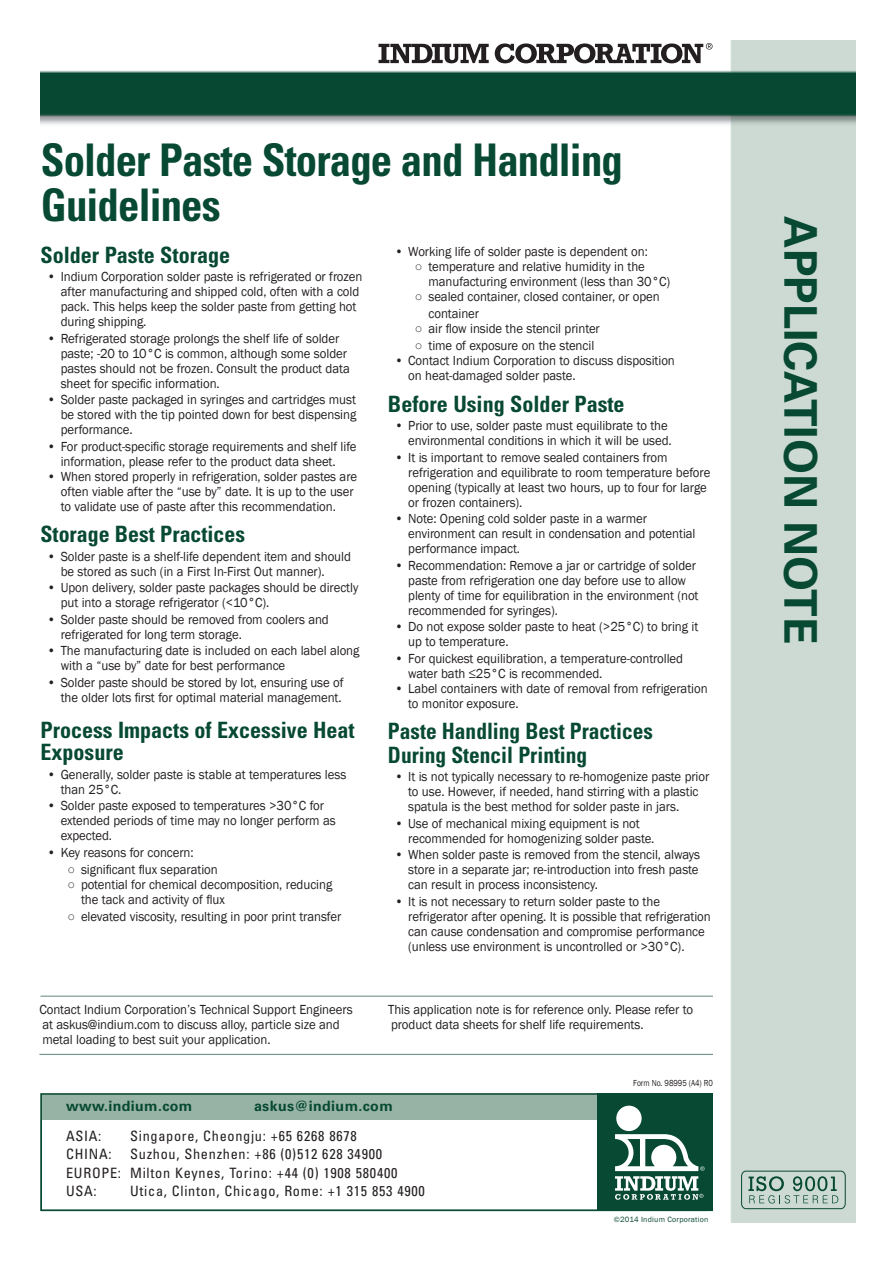
<style>
.page{position:relative;width:893px;height:1263px;background:#fff}
.page>*{position:absolute;margin:0;border:0;box-sizing:border-box;transform-origin:0 0}
.heading_main{font:700 condensed 45px/45px "Univers LT Std";letter-spacing:-.02em;color:#074932;scale:.95 1}
.side_subhead{font:700 45px "Univers LT Std";color:#074932}
.bulleted_list{font:700 condensed 22.5px/22.5px "Univers LT Std";color:#074932}
.bulleted_list-2{font:700 condensed 22.5px/24px "Univers LT Std";color:#074932;scale:.95 1}
.t1{font:condensed 14.25px "Univers LT Std";letter-spacing:.05em;color:#231f20}
.t2{font:700 14.25px "Univers LT Std";letter-spacing:.025em;color:#074932}
.bulleted_list-3{font:13.5px/15px "Franklin Gothic";letter-spacing:-.005em;color:#231f20;scale:.95 1}
.t3{font:9px "Franklin Gothic";letter-spacing:-.005em;color:#231f20;scale:.85 1}
.t4{font:7.8px "Franklin Gothic";letter-spacing:.03em;color:#074932}
</style>
<div class="page">
<img style="left:40px;top:40px;width:815px;height:1182px">
<div style="left:41px;top:1093px;width:666px;height:118px;background:#fff"></div>
<div style="left:40px;top:1093px;width:673px;height:26px;background:#97b3a6"></div>
<div style="left:41px;top:1093px;width:672px;height:118px;border:1px solid #074932"></div>
<div style="left:597px;top:1093px;width:115px;height:118px;background:#074932"></div>
<div style="left:616px;top:1106px;width:26px;height:25px;background:#fff;border-radius:50%"></div>
<svg style="left:615px;top:1134px;width:90px;height:66px"></svg>
<svg style="left:378px;top:44px;width:111px;height:19px"></svg>
<svg style="left:495px;top:43px;width:218px;height:20px"></svg>
<svg style="left:741px;top:1171px;width:105px;height:38px;background:#a4bcb3"></svg>
<hr style="left:41px;top:995px;width:672px;height:2px;background:#719585">
<hr style="left:39px;top:1054px;width:674px;height:1px;background:#719585">
<p class="heading_main" style="left:41px;top:137px;width:614px">Solder Paste Storage and Handling<br>Guidelines</p>
<p class="bulleted_list" style="left:40px;top:243px;width:191px">Solder Paste Storage</p>
<p class="bulleted_list-3" style="left:61px;top:269px;width:319px;text-indent:-14px">• Indium Corporation solder paste is refrigerated or frozen after manufacturing and shipped cold, often with a cold pack. This helps keep the solder paste from getting hot during shipping.</p>
<p class="bulleted_list-3" style="left:61px;top:331px;width:306px;text-indent:-14px">• Refrigerated storage prolongs the shelf life of solder paste; -20 to 10°C is common, although some solder pastes should not be frozen. Consult the product data sheet for specific information.</p>
<p class="bulleted_list-3" style="left:61px;top:392px;width:313px;text-align:justify;text-indent:-14px">• Solder paste packaged in syringes and cartridges must be stored with the tip pointed down for best dispensing performance.</p>
<p class="bulleted_list-3" style="left:47px;top:439px;width:327px;text-align:center">• For product-specific storage requirements and shelf life information, please refer to the product data sheet.</p>
<p class="bulleted_list-3" style="left:61px;top:469px;width:314px;text-indent:-14px">• When stored properly in refrigeration, solder pastes are often viable after the “use by” date. It is up to the user to validate use of paste after this recommendation.</p>
<p class="bulleted_list" style="left:40px;top:523px;width:206px">Storage Best Practices</p>
<p class="bulleted_list-3" style="left:61px;top:549px;width:307px;text-indent:-14px">• Solder paste is a shelf-life dependent item and should be stored as such (in a First In-First Out manner).</p>
<p class="bulleted_list-3" style="left:61px;top:580px;width:315px;text-indent:-14px">• Upon delivery, solder paste packages should be directly put into a storage refrigerator (&lt;10°C).</p>
<p class="bulleted_list-3" style="left:61px;top:612px;width:284px;text-indent:-14px">• Solder paste should be removed from coolers and refrigerated for long term storage.</p>
<p class="bulleted_list-3" style="left:61px;top:643px;width:316px;text-indent:-14px">• The manufacturing date is included on each label along with a “use by” date for best performance</p>
<p class="bulleted_list-3" style="left:47px;top:675px;width:314px;text-align:right">• Solder paste should be stored by lot, ensuring use of the older lots first for optimal material management.</p>
<p class="bulleted_list" style="left:40px;top:718px;width:316px">Process Impacts of Excessive Heat<br>Exposure</p>
<p class="bulleted_list-3" style="left:61px;top:767px;width:302px;text-indent:-14px">• Generally, solder paste is stable at temperatures less than 25°C.</p>
<p class="bulleted_list-3" style="left:61px;top:798px;width:291px;text-indent:-14px">• Solder paste exposed to temperatures &gt;30°C for extended periods of time may no longer perform as expected.</p>
<p class="bulleted_list-3" style="left:47px;top:845px;width:156px">• Key reasons for concern:</p>
<p class="bulleted_list-3" style="left:68px;top:862px;width:160px">○ significant flux separation</p>
<p class="bulleted_list-3" style="left:81px;top:877px;width:266px;text-indent:-14px">○ potential for chemical decomposition, reducing the tack and activity of flux</p>
<p class="bulleted_list-3" style="left:68px;top:909px;width:290px">○ elevated viscosity, resulting in poor print transfer</p>
<p class="bulleted_list-3" style="left:395px;top:244px;width:268px">• Working life of solder paste is dependent on:</p>
<p class="bulleted_list-3" style="left:428px;top:259px;width:256px;text-indent:-14px">○ temperature and relative humidity in the manufacturing environment (less than 30°C)</p>
<p class="bulleted_list-3" style="left:428px;top:288px;width:245px;line-height:17.2px;text-indent:-14px">○ sealed container, closed container, or open container</p>
<p class="bulleted_list-3" style="left:415px;top:321px;width:196px">○ air flow inside the stencil printer</p>
<p class="bulleted_list-3" style="left:415px;top:338px;width:190px">○ time of exposure on the stencil</p>
<p class="bulleted_list-3" style="left:408px;top:353px;width:282px;text-indent:-14px">• Contact Indium Corporation to discuss disposition on heat-damaged solder paste.</p>
<p class="bulleted_list" style="left:388px;top:392px;width:238px">Before Using Solder Paste</p>
<p class="bulleted_list-3" style="left:395px;top:418px;width:293px;text-align:right">• Prior to use, solder paste must equilibrate to the environmental conditions in which it will be used.</p>
<p class="bulleted_list-3" style="left:408px;top:450px;width:319px;text-indent:-14px">• It is important to remove sealed containers from refrigeration and equilibrate to room temperature before opening (typically at least two hours, up to four for large or frozen containers).</p>
<p class="bulleted_list-3" style="left:408px;top:511px;width:304px;text-indent:-14px">• Note: Opening cold solder paste in a warmer environment can result in condensation and potential performance impact.</p>
<p class="bulleted_list-3" style="left:408px;top:558px;width:307px;text-indent:-14px">• Recommendation: Remove a jar or cartridge of solder paste from refrigeration one day before use to allow plenty of time for equilibration in the environment (not recommended for syringes).</p>
<p class="bulleted_list-3" style="left:408px;top:619px;width:307px;text-indent:-14px">• Do not expose solder paste to heat (&gt;25°C) to bring it up to temperature.</p>
<p class="bulleted_list-3" style="left:408px;top:651px;width:291px;text-indent:-14px">• For quickest equilibration, a temperature-controlled water bath ≤25°C is recommended.</p>
<p class="bulleted_list-3" style="left:408px;top:681px;width:317px;text-indent:-14px">• Label containers with date of removal from refrigeration to monitor exposure.</p>
<p class="bulleted_list-2" style="left:388px;top:718px;width:280px">Paste Handling Best Practices<br>During Stencil Printing</p>
<p class="bulleted_list-3" style="left:408px;top:769px;width:318px;text-indent:-14px">• It is not typically necessary to re-homogenize paste prior to use. However, if needed, hand stirring with a plastic spatula is the best method for solder paste in jars.</p>
<p class="bulleted_list-3" style="left:408px;top:816px;width:261px;text-indent:-14px">• Use of mechanical mixing equipment is not recommended for homogenizing solder paste.</p>
<p class="bulleted_list-3" style="left:408px;top:847px;width:309px;text-align:justify;text-indent:-14px">• When solder paste is removed from the stencil, always store in a separate jar; re-introduction into fresh paste can result in process inconsistency.</p>
<p class="bulleted_list-3" style="left:408px;top:894px;width:320px;text-indent:-14px">• It is not necessary to return solder paste to the refrigerator after opening. It is possible that refrigeration can cause condensation and compromise performance (unless use environment is uncontrolled or &gt;30°C).</p>
<p class="bulleted_list-3" style="left:39px;top:1002px;width:331px">Contact Indium Corporation’s Technical Support Engineers at askus@indium.com to discuss alloy, particle size and metal loading to best suit your application.</p>
<p class="bulleted_list-3" style="left:388px;top:1002px;width:323px">This application note is for reference only. Please refer to product data sheets for shelf life requirements.</p>
<p class="t2" style="left:66px;top:1098px;width:128px">www.indium.com</p>
<p class="t2" style="left:254px;top:1098px;width:140px">askus@indium.com</p>
<p class="t1" style="left:66px;top:1126px;width:37px">ASIA:</p>
<p class="t1" style="left:130px;top:1126px;width:228px">Singapore, Cheongju: +65 6268 8678</p>
<p class="t1" style="left:66px;top:1145px;width:47px">CHINA:</p>
<p class="t1" style="left:130px;top:1145px;width:253px">Suzhou, Shenzhen: +86 (0)512 628 34900</p>
<p class="t1" style="left:66px;top:1163px;width:333px">EUROPE: Milton Keynes, Torino: +44 (0) 1908 580400</p>
<p class="t1" style="left:66px;top:1182px;width:32px">USA:</p>
<p class="t1" style="left:130px;top:1182px;width:296px">Utica, Clinton, Chicago, Rome: +1 315 853 4900</p>
<p class="t3" style="left:633px;top:1077px;width:95px">Form No. 98995 (A4) R0</p>
<p class="t4" style="left:614px;top:1214px;width:96px">©2014 Indium Corporation</p>
<p class="side_subhead" style="left:827px;top:216px;width:430px;rotate:90deg">APPLICATION NOTE</p>
</div>
